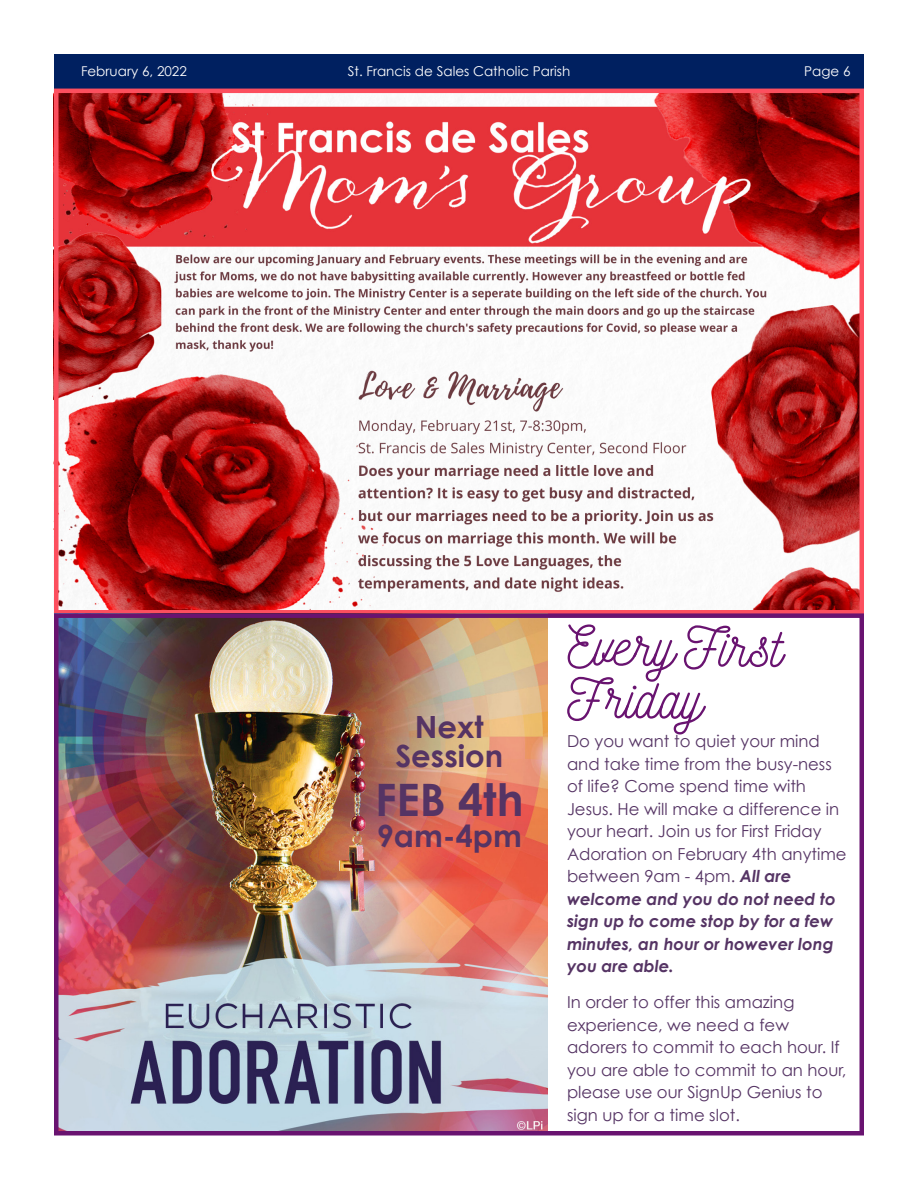
<style>
.page{position:relative;width:918px;height:1188px;background:#fff}
.page>*{position:absolute;margin:0;border:0;box-sizing:border-box;transform-origin:0 0}
.t1{font:55.5px "Nickainley";color:#691370}
.t2{font:700 44.7px "Century Gothic";color:#553464}
.t3{font:700 30.6px/28.2px "Century Gothic";color:#553464;text-align:center}
.t4{font:16.5px/22.5px "Century Gothic";color:#553464}
.t5{font:13.5px "Century Gothic";color:#fff}
.s1{font-weight:700;font-style:italic}
</style>
<div class="page">
<div style="left:54px;top:54px;width:810px;height:37px;background:#002060"></div>
<img style="left:59px;top:94px;width:800px;height:516px">
<div style="left:54px;top:89px;width:810px;height:526px;border:4px solid #fc4f5e"></div>
<img style="left:59px;top:618px;width:489px;height:513px">
<div style="left:54px;top:613px;width:810px;height:523px;border:4px solid #691370"></div>
<p class="t5" style="left:81px;top:63px;width:107px">February 6, 2022</p>
<p class="t5" style="left:348px;top:63px;width:224px">St. Francis de Sales Catholic Parish</p>
<p class="t5" style="left:804px;top:63px;width:48px">Page 6</p>
<p class="t3" style="left:395px;top:713px;width:109px">Next<br>Session</p>
<p class="t2" style="left:375px;top:772px;width:150px">FEB 4th</p>
<p class="t3" style="left:377px;top:821px;width:147px">9am-4pm</p>
<p class="t1" style="left:568px;top:617px;width:216px;rotate:1deg">Every First</p>
<p class="t1" style="left:568px;top:670px;width:137px;rotate:1deg">Friday</p>
<p class="t4" style="left:567px;top:730px;width:281px">Do you want to quiet your mind and take time from the busy-ness of life? Come spend time with<br>Jesus. He will make a difference in your heart. Join us for First Friday<br>Adoration on February 4th anytime between 9am - 4pm. <span class="s1">All are welcome and you do not need to sign up to come stop by for a few minutes, an hour or however long you are able.</span></p>
<p class="t4" style="left:567px;top:991px;width:281px">In order to offer this amazing experience, we need a few adorers to commit to each hour. If you are able to commit to an hour, please use our SignUp Genius to sign up for a time slot.</p>
</div>
